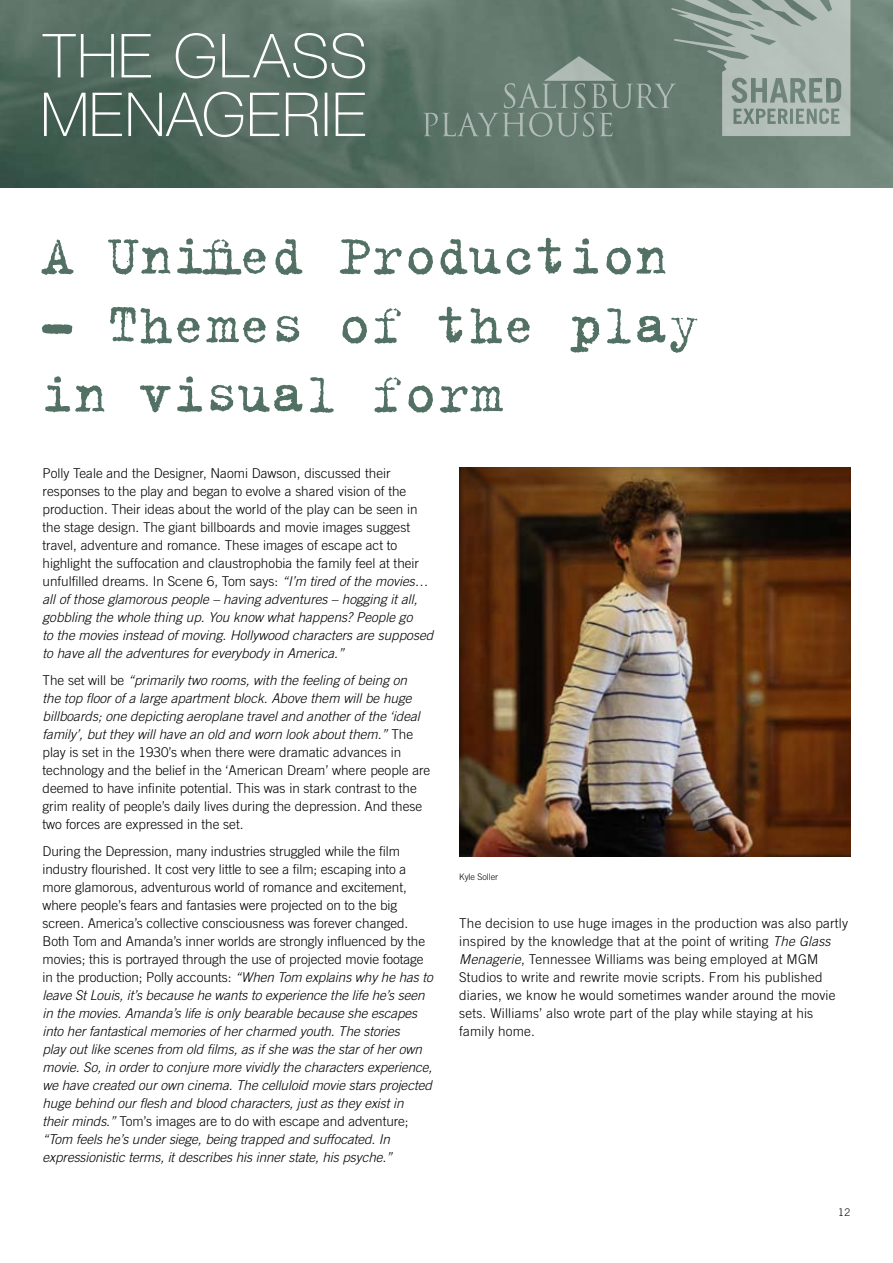
<style>
.page{position:relative;width:893px;height:1263px;background:#fff}
.page>*{position:absolute;margin:0;border:0;box-sizing:border-box;transform-origin:0 0}
.t1{font:60px/69px "Trixie";color:#527064}
.t2{font:300 13.5px/18px "Trade Gothic";color:#000}
.t3{font:italic 300 13.5px/18px "Trade Gothic";letter-spacing:-.005em;color:#000}
.t4{font:300 10.5px "Trade Gothic";color:#000}
.t5{font:300 9px "Trade Gothic";letter-spacing:-.005em;color:#000}
.s1{font-style:italic}
.s2{font-style:normal}
</style>
<div class="page">
<img style="left:459px;top:468px;width:391px;height:388px">
<img style="left:0;top:0;width:893px;height:187px">
<svg style="left:43px;top:33px;width:322px;height:45px;background:#71867b"></svg>
<svg style="left:44px;top:92px;width:321px;height:45px;background:#70857a"></svg>
<svg style="left:423px;top:0;width:427px;height:137px;background:#7a8d83"></svg>
<h1 class="t1" style="left:40px;top:219px;width:629px">A Unified Production</h1>
<h1 class="t1" style="left:40px;top:288px;width:662px">– Themes of the play in visual form</h1>
<p class="t2" style="left:43px;top:464px;width:392px">Polly Teale and the Designer, Naomi Dawson, discussed their responses to the play and began to evolve a shared vision of the production. Their ideas about the world of the play can be seen in the stage design. The giant billboards and movie images suggest travel, adventure and romance. These images of escape act to highlight the suffocation and claustrophobia the family feel at their unfulfilled dreams. I n Scene 6, Tom says: <span class="s1">“I’m tired of the movies… all of those glamorous people – having adventures – hogging it all, gobbling the whole thing up. You know what happens? People go<br>to the movies instead of moving. Hollywood characters are supposed to have all the adventures for everybody in America.”</span></p>
<p class="t2" style="left:43px;top:671px;width:389px">The set will be <span class="s1">“primarily two rooms, with the feeling of being on<br>the top floor of a large apartment block. Above them will be huge billboards; one depicting aeroplane travel and another of the ‘ideal family’, but they will have an old and worn look about them.”</span> The play is set in the 1930’s when there were dramatic advances in technology and the belief in the ‘American Dream’ where people are deemed to have infinite potential. This was in stark contrast to the grim reality of people’s daily lives during the depression. And these two forces are expressed in the set.</p>
<p class="t3" style="left:43px;top:842px;width:392px"><span class="s2">During the Depression, many industries struggled while the film industry flourished. It cost very little to see a film; escaping into a more glamorous, adventurous world of romance and excitement, where people’s fears and fantasies were projected on to the big screen. America’s collective consciousness was forever changed.<br>Both Tom and Amanda’s inner worlds are strongly influenced by the movies; this is portrayed through the use of projected movie footage in the production; Polly accounts:</span> “When Tom explains why he has to leave St Louis, it’s because he wants to experience the life he’s seen in the movies. Amanda’s life is only bearable because she escapes into her fantastical memories of her charmed youth. The stories<br>play out like scenes from old films, as if she was the star of her own movie. So, in order to conjure more vividly the characters experience, we have created our own cinema. The celluloid movie stars projected huge behind our flesh and blood characters, just as they exist in<br>their minds.” <span class="s2">Tom’s images are to do with escape and adventure; </span>“Tom feels he’s under siege, being trapped and suffocated. In expressionistic terms, it describes his inner state, his psyche.”</p>
<p class="t5" style="left:459px;top:872px;width:41px">Kyle Soller</p>
<p class="t2" style="left:459px;top:914px;width:390px">The decision to use huge images in the production was also partly inspired by the knowledge that at the point of writing <span class="s1">The Glass Menagerie</span>, Tennessee Williams was being employed at MGM Studios to write and rewrite movie scripts. From his published diaries, we know he would sometimes wander around the movie sets. Williams’ also wrote part of the play while staying at his family home.</p>
<p class="t4" style="left:838px;top:1206px;width:14px">12</p>
</div>
